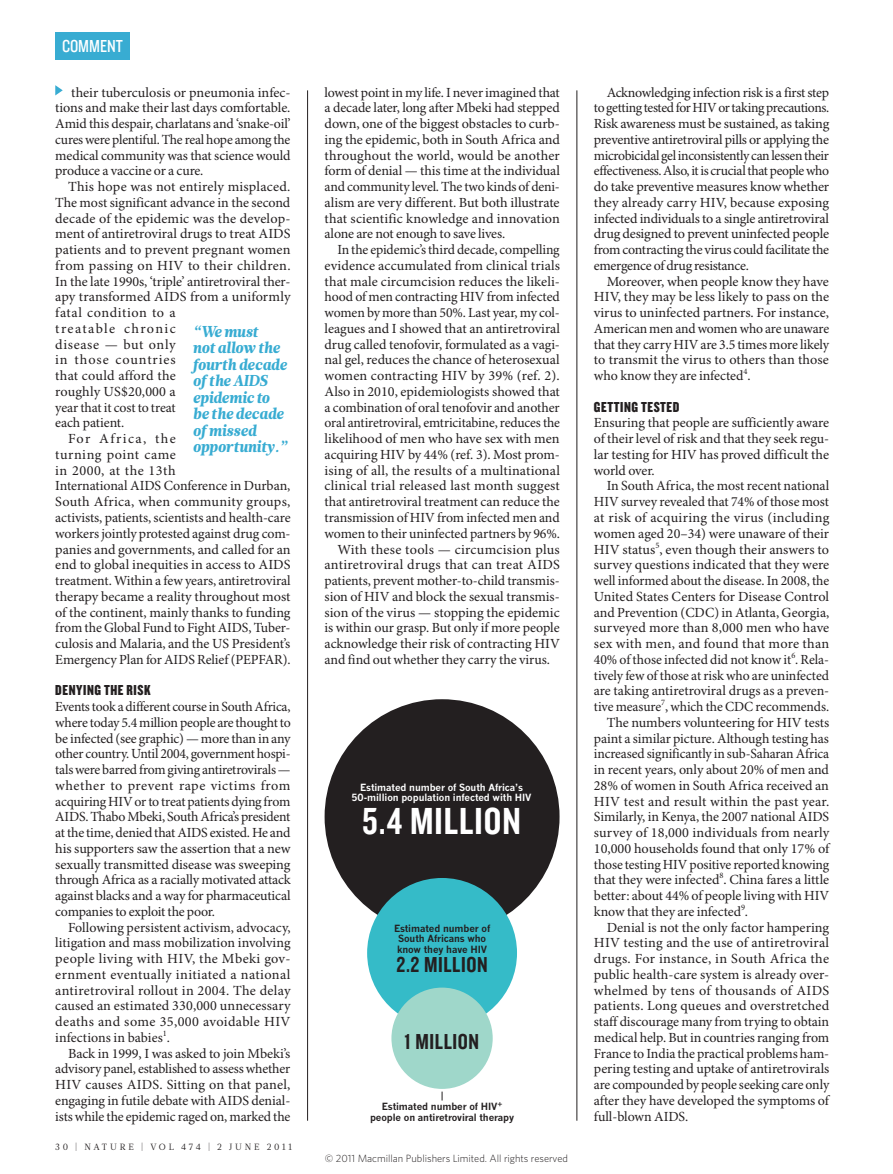
<style>
.page{position:relative;width:893px;height:1174px;background:#fff}
.page>*{position:absolute;margin:0;border:0;box-sizing:border-box;transform-origin:0 0}
.t1{font:39.15px "Knockout 49 Liteweight";letter-spacing:.025em;color:#fff}
.t2{font:22.5px "Knockout 49 Liteweight";letter-spacing:.025em;color:#231f20}
.t3{font:18px "Knockout 29 Junior Ltweight";color:#fff}
.PULL_QUOTE{font:italic 900 15.75px/16.5px "Glosa Math";letter-spacing:-.005em;color:#38acd2;scale:.95 1}
.CROSSHEAD{font:15px "Knockout 69 Full Liteweight";letter-spacing:.04em;color:#231f20}
.BODY_INDENT{font:13.95px/15.8px "Minion Pro";letter-spacing:-.005em;color:#231f20;text-align:justify}
.BODY_1ST_PARA{font:13.95px/15.8px "Minion Pro";letter-spacing:-.015em;color:#231f20;text-align:justify}
.t4{font:300 10.5px "Whitney";color:#231f20}
.t5{font:700 9.75px/10.5px "News Gothic MTOT";letter-spacing:-.01em;color:#231f20;text-align:center}
.t6{font:700 9.75px/10.5px "News Gothic MTOT";letter-spacing:-.01em;color:#fff;text-align:center}
.t7{font:9px "Glosa Math";letter-spacing:.3em;color:#231f20}
</style>
<div class="page">
<svg style="left:55px;top:85px;width:8px;height:10px"></svg>
<hr style="left:577px;top:90px;width:1px;height:1030px;background:#231f20">
<hr style="left:307px;top:90px;width:1px;height:1030px;background:#231f20">
<div style="left:55px;top:32px;width:75px;height:27px;background:#38acd2"></div>
<div style="left:325px;top:699px;width:235px;height:235px;background:#231f20;border-radius:50%"></div>
<div style="left:367px;top:878px;width:150px;height:150px;background:#35bbc8;border-radius:50%"></div>
<div style="left:391px;top:987px;width:102px;height:101px;background:#9fd7ca;border-radius:50%"></div>
<p class="t3" style="left:62px;top:34px;width:62px">COMMENT</p>
<p class="BODY_INDENT" style="left:55px;top:85px;width:237px;text-indent:16px">their tuberculosis or pneumonia infec&shy;tions and make their last days comfortable.<br>Amid this despair, charlatans and ‘snake-oil’ cures were plentiful. The real hope among the medical community was that science would produce a vaccine or a cure.</p>
<p class="BODY_INDENT" style="left:55px;top:179px;width:237px;text-align:left;text-indent:13px">This hope was not entirely misplaced.<br>The most significant advance in the second decade of the epidemic was the develop&shy;ment of antiretroviral drugs to treat AIDS patients and to prevent pregnant women from passing on HIV to their children.<br>In the late 1990s, ‘triple’ antiretroviral ther&shy;apy transformed AIDS from a uniformly fatal condition to a<br>treatable chronic<br>disease — but only<br>in those countries<br>that could afford the<br>roughly US$20,000 a<br>year that it cost to treat<br>each patient.</p>
<p class="BODY_INDENT" style="left:55px;top:431px;width:237px;text-align:left;text-indent:13px">For Africa, the<br>turning point came<br>in 2000, at the 13th<br>International AIDS Conference in Durban, South Africa, when community groups, activists, patients, scientists and health-care workers jointly protested against drug com&shy;panies and governments, and called for an end to global inequities in access to AIDS treatment. Within a few years, antiretroviral therapy became a reality throughout most of the continent, mainly thanks to funding from the Global Fund to Fight AIDS, Tuber&shy;culosis and Malaria, and the US President’s Emergency Plan for AIDS Relief (PEPFAR).</p>
<p class="CROSSHEAD" style="left:55px;top:681px;width:97px">DENYING THE RISK</p>
<p class="BODY_1ST_PARA" style="left:55px;top:699px;width:237px">Events took a different course in South Africa, where today 5.4 million people are thought to be infected (see graphic) — more than in any other country. Until 2004, government hospi&shy;tals were barred from giving antiretrovirals — whether to prevent rape victims from acquiring HIV or to treat patients dying from AIDS. Thabo Mbeki, South Africa’s president at the time, denied that AIDS existed. He and his supporters saw the assertion that a new sexually transmitted disease was sweeping through Africa as a racially motivated attack against blacks and a way for pharmaceutical companies to exploit the poor.</p>
<p class="BODY_INDENT" style="left:55px;top:920px;width:237px;text-indent:13px">Following persistent activism, advocacy, litigation and mass mobilization involving people living with HIV, the Mbeki gov&shy;ernment eventually initiated a national antiretroviral rollout in 2004. The delay caused an estimated 330,000 unnecessary deaths and some 35,000 avoidable HIV infections in babies<sup>1</sup>.</p>
<p class="BODY_INDENT" style="left:55px;top:1046px;width:237px;text-indent:13px">Back in 1999, I was asked to join Mbeki’s advisory panel, established to assess whether HIV causes AIDS. Sitting on that panel, engaging in futile debate with AIDS denial&shy;ists while the epidemic raged on, marked the</p>
<p class="PULL_QUOTE" style="left:193px;top:323px;width:102px">“We must<br>not allow the fourth decade of the AIDS epidemic to be the decade of missed opportunity.”</p>
<p class="t7" style="left:55px;top:1141px;width:239px">30 | NATURE | VOL 474 | 2 JUNE 2011</p>
<p class="BODY_INDENT" style="left:325px;top:85px;width:237px">lowest point in my life. I never imagined that a decade later, long after Mbeki had stepped down, one of the biggest obstacles to curb&shy;ing the epidemic, both in South Africa and throughout the world, would be another form of denial — this time at the individual and community level. The two kinds of deni&shy;alism are very different. But both illustrate that scientific knowledge and innovation alone are not enough to save lives.</p>
<p class="BODY_INDENT" style="left:325px;top:242px;width:237px;text-indent:13px">In the epidemic’s third decade, compelling evidence accumulated from clinical trials that male circumcision reduces the likeli&shy;hood of men contracting HIV from infected women by more than 50%. Last year, my col&shy;leagues and I showed that an antiretroviral drug called tenofovir, formulated as a vagi&shy;nal gel, reduces the chance of heterosexual women contracting HIV by 39% (ref. 2).<br>Also in 2010, epidemiologists showed that a combination of oral tenofovir and another oral antiretroviral, emtricitabine, reduces the likelihood of men who have sex with men acquiring HIV by 44% (ref. 3). Most prom&shy;ising of all, the results of a multinational clinical trial released last month suggest that antiretroviral treatment can reduce the transmission of HIV from infected men and women to their uninfected partners by 96%.</p>
<p class="BODY_INDENT" style="left:325px;top:542px;width:237px;text-indent:13px">With these tools — circumcision plus antiretroviral drugs that can treat AIDS patients, prevent mother-to-child transmis&shy;sion of HIV and block the sexual transmis&shy;sion of the virus — stopping the epidemic is within our grasp. But only if more people acknowledge their risk of contracting HIV and find out whether they carry the virus.</p>
<p class="t6" style="left:351px;top:782px;width:182px">Estimated number of South Africa’s<br>50-million population infected with HIV</p>
<p class="t1" style="left:362px;top:796px;width:160px">5.4 MILLION</p>
<p class="t5" style="left:394px;top:923px;width:98px">Estimated number of<br>South Africans who know they have HIV</p>
<p class="t2" style="left:396px;top:950px;width:93px">2.2 MILLION</p>
<p class="t2" style="left:404px;top:1027px;width:76px">1 MILLION</p>
<p class="t5" style="left:370px;top:1101px;width:146px">Estimated number of HIV<sup>+ </sup>people on antiretroviral therapy</p>
<p class="t4" style="left:325px;top:1151px;width:245px">© 2011 Macmillan Publishers Limited. All rights reserved</p>
<p class="BODY_INDENT" style="left:594px;top:85px;width:237px;text-indent:13px">Acknowledging infection risk is a first step to getting tested for HIV or taking precautions.<br>Risk awareness must be sustained, as taking preventive antiretroviral pills or applying the microbicidal gel inconsistently can lessen their effectiveness. Also, it is crucial that people who do take preventive measures know whether they already carry HIV, because exposing infected individuals to a single antiretroviral drug designed to prevent uninfected people from contracting the virus could facilitate the emergence of drug resistance.</p>
<p class="BODY_INDENT" style="left:594px;top:274px;width:237px;text-indent:13px">Moreover, when people know they have HIV, they may be less likely to pass on the virus to uninfected partners. For instance, American men and women who are unaware that they carry HIV are 3.5 times more likely to transmit the virus to others than those who know they are infected<sup>4</sup>.</p>
<p class="CROSSHEAD" style="left:594px;top:397px;width:87px">GETTING TESTED</p>
<p class="BODY_1ST_PARA" style="left:594px;top:416px;width:237px">Ensuring that people are sufficiently aware of their level of risk and that they seek regu&shy;lar testing for HIV has proved difficult the world over.</p>
<p class="BODY_INDENT" style="left:594px;top:479px;width:237px;text-indent:13px">In South Africa, the most recent national HIV survey revealed that 74% of those most at risk of acquiring the virus (including women aged 20–34) were unaware of their HIV status<sup>5</sup>, even though their answers to survey questions indicated that they were well informed about the disease. In 2008, the United States Centers for Disease Control and Prevention (CDC) in Atlanta, Georgia, surveyed more than 8,000 men who have sex with men, and found that more than 40% of those infected did not know it<sup>6</sup>. Rela&shy;tively few of those at risk who are uninfected are taking antiretroviral drugs as a preven&shy;tive measure<sup>7</sup>, which the CDC recommends.</p>
<p class="BODY_INDENT" style="left:594px;top:715px;width:237px;text-indent:13px">The numbers volunteering for HIV tests paint a similar picture. Although testing has increased significantly in sub-Saharan Africa in recent years, only about 20% of men and 28% of women in South Africa received an HIV test and result within the past year.<br>Similarly, in Kenya, the 2007 national AIDS survey of 18,000 individuals from nearly 10,000 households found that only 17% of those testing HIV positive reported knowing that they were infected<sup>8</sup>. China fares a little better: about 44% of people living with HIV know that they are infected<sup>9</sup>.</p>
<p class="BODY_INDENT" style="left:594px;top:920px;width:237px;text-indent:13px">Denial is not the only factor hampering HIV testing and the use of antiretroviral drugs. For instance, in South Africa the public health-care system is already over&shy;whelmed by tens of thousands of AIDS patients. Long queues and overstretched staff discourage many from trying to obtain medical help. But in countries ranging from France to India the practical problems ham&shy;pering testing and uptake of antiretrovirals are compounded by people seeking care only after they have developed the symptoms of full-blown AIDS.</p>
</div>
